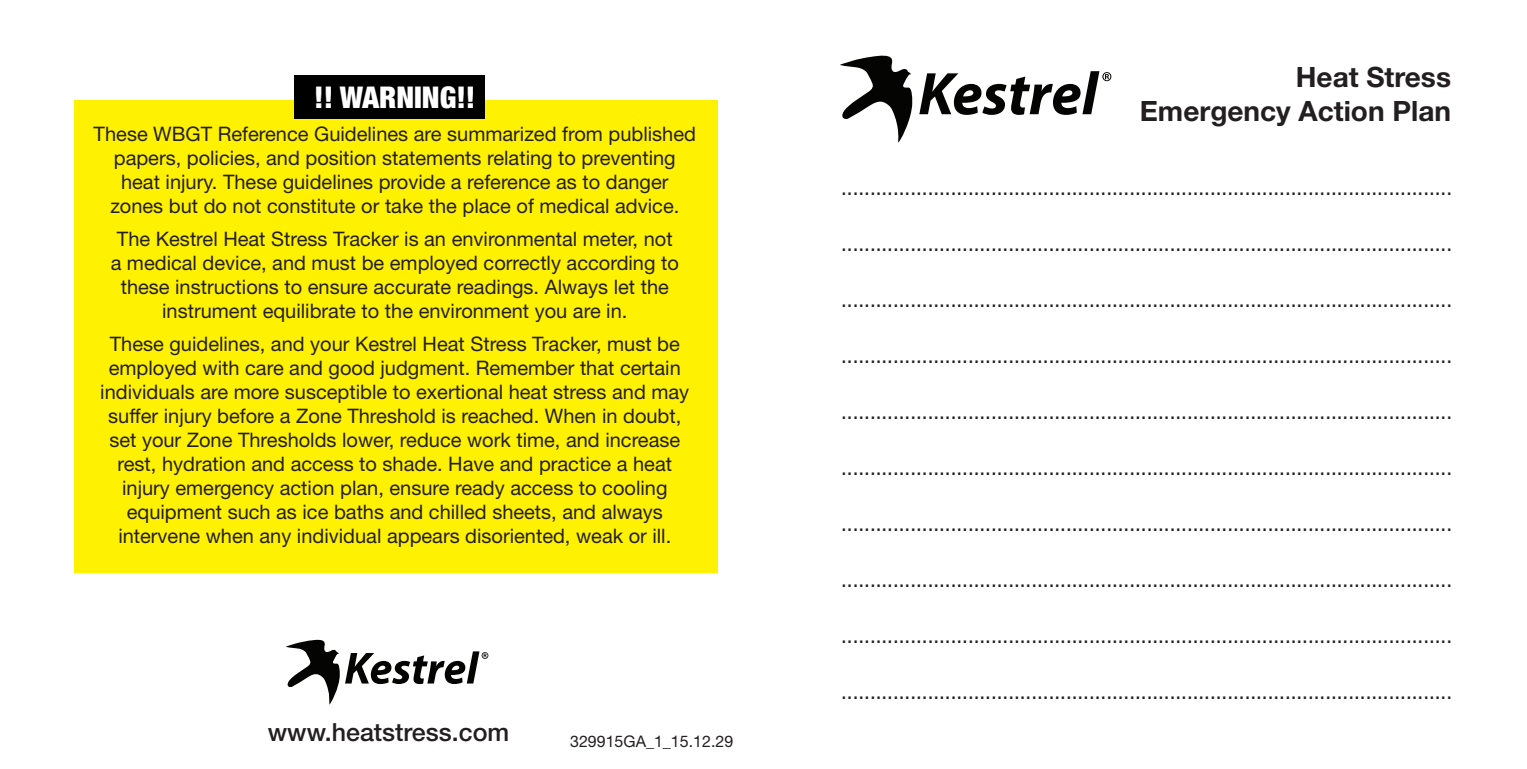
<style>
.page{position:relative;width:1527px;height:769px;background:#fff}
.page>*{position:absolute;margin:0;border:0;box-sizing:border-box;transform-origin:0 0}
.t1{font:900 condensed 30px "Helvetica Neue LT Std";color:#fff}
.t2{font:700 28px/33.5px "Helvetica Neue LT Std";color:#231f20;text-align:right}
.t3{font:500 25px "Helvetica Neue LT Std";color:#231f20}
.t4{font:condensed 24px "Helvetica Neue LT Std";color:#231f20}
.t5{font:20px/24px "Helvetica Neue LT Std";color:#231f20;text-align:center}
.t6{font:16px "Helvetica Neue LT Std";color:#231f20}
</style>
<div class="page">
<svg style="left:840px;top:55px;width:72px;height:88px"></svg>
<svg style="left:919px;top:71px;width:192px;height:44px"></svg>
<div style="left:75px;top:100px;width:643px;height:472px;background:#fff101"></div>
<div style="left:294px;top:76px;width:190px;height:43px;background:#000"></div>
<svg style="left:286px;top:639px;width:202px;height:66px"></svg>
<p class="t1" style="left:314px;top:79px;width:162px">!! WARNING!!</p>
<p class="t5" style="left:94px;top:122px;width:603px">These WBGT Reference Guidelines are summarized from published papers, policies, and position statements relating to preventing heat injury. These guidelines provide a reference as to danger zones but do not constitute or take the place of medical advice.</p>
<p class="t5" style="left:111px;top:227px;width:569px">The Kestrel Heat Stress Tracker is an environmental meter, not a medical device, and must be employed correctly according to these instructions to ensure accurate readings. Always let the instrument equilibrate to the environment you are in.</p>
<p class="t5" style="left:100px;top:332px;width:590px">These guidelines, and your Kestrel Heat Stress Tracker, must be employed with care and good judgment. Remember that certain individuals are more susceptible to exertional heat stress and may suffer injury before a Zone Threshold is reached. When in doubt, set your Zone Thresholds lower, reduce work time, and increase rest, hydration and access to shade. Have and practice a heat injury emergency action plan, ensure ready access to cooling equipment such as ice baths and chilled sheets, and always intervene when any individual appears disoriented, weak or ill.</p>
<p class="t3" style="left:268px;top:717px;width:243px">www.heatstress.com</p>
<p class="t6" style="left:570px;top:732px;width:165px">329915GA_1_15.12.29</p>
<p class="t2" style="left:1139px;top:60px;width:313px">Heat Stress<br>Emergency Action Plan</p>
<p class="t4" style="left:841px;top:173px;width:612px">..........................................................................................................</p>
<p class="t4" style="left:841px;top:229px;width:612px">..........................................................................................................</p>
<p class="t4" style="left:841px;top:285px;width:612px">..........................................................................................................</p>
<p class="t4" style="left:841px;top:341px;width:612px">..........................................................................................................</p>
<p class="t4" style="left:841px;top:397px;width:612px">..........................................................................................................</p>
<p class="t4" style="left:841px;top:453px;width:612px">..........................................................................................................</p>
<p class="t4" style="left:841px;top:509px;width:612px">..........................................................................................................</p>
<p class="t4" style="left:841px;top:565px;width:612px">..........................................................................................................</p>
<p class="t4" style="left:841px;top:621px;width:612px">..........................................................................................................</p>
<p class="t4" style="left:841px;top:677px;width:612px">..........................................................................................................</p>
</div>
